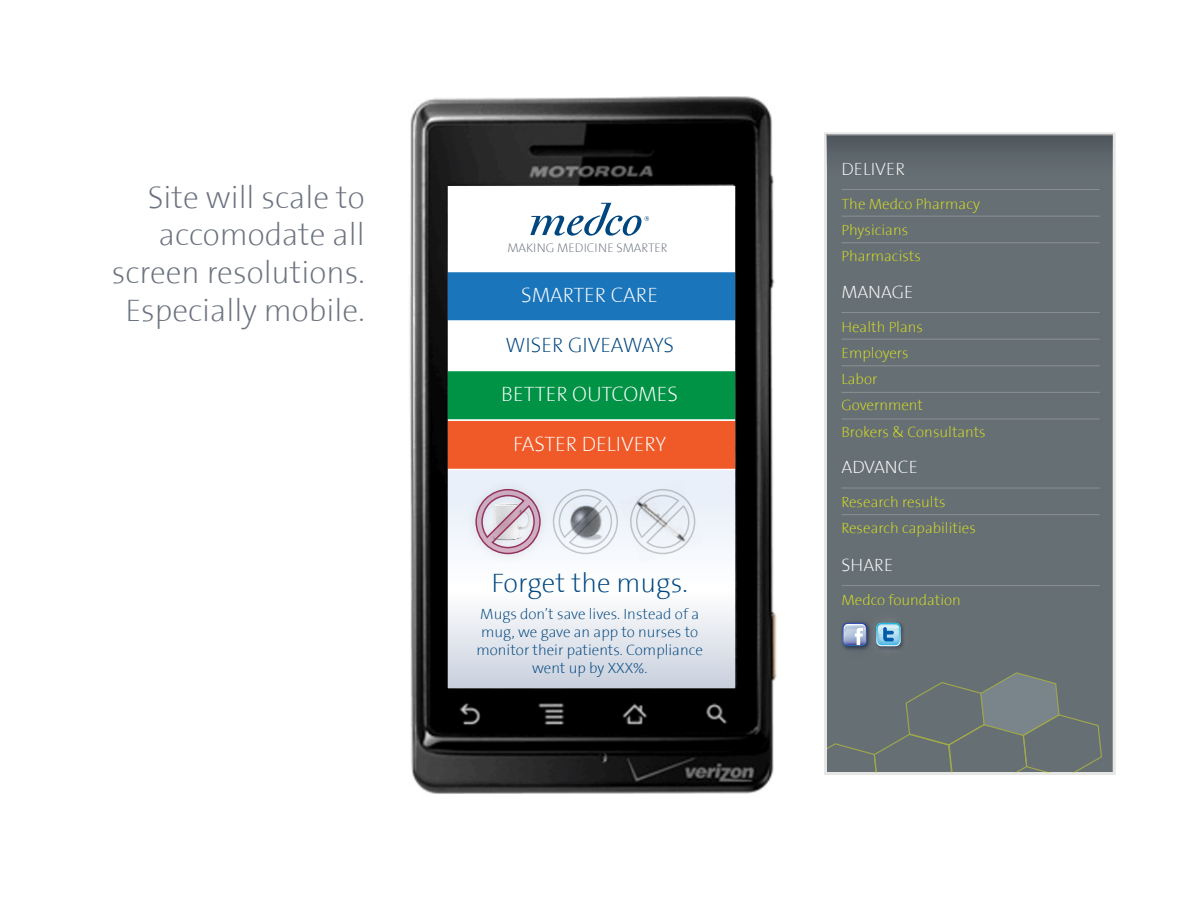
<style>
.page{position:relative;width:1188px;height:918px;background:#fff}
.page>*{position:absolute;margin:0;border:0;box-sizing:border-box;transform-origin:0 0}
.t1{font:200 31.5px/37.8px "The Sans B2";color:#6c7380;text-align:right}
.t2{font:200 27px "The Sans B2";color:#00467f}
.t3{font:200 21px "The Sans B2";color:#fff}
.t4{font:200 21px "The Sans B2";color:#00467f}
.t5{font:200 18px "The Sans B2";color:#fff}
.t6{font:200 15px/26.2px "The Sans B2";color:#d6de23}
.t7{font:200 15px/18px "The Sans B2";color:#00467f;text-align:center}
.t8{font:200 12.6px "The Sans B2";color:#6c7380}
</style>
<div class="page">
<div style="left:825px;top:135px;width:289px;height:638px;background:#666f74"></div>
<div style="left:824px;top:132px;width:292px;height:643px;border:3px solid #e6e6e6"></div>
<hr style="left:842px;top:189px;width:258px;height:1px;background:#b3b3b3">
<hr style="left:842px;top:216px;width:258px;height:1px;background:#b3b3b3">
<hr style="left:842px;top:242px;width:258px;height:1px;background:#b3b3b3">
<hr style="left:842px;top:312px;width:258px;height:1px;background:#b3b3b3">
<hr style="left:842px;top:339px;width:258px;height:1px;background:#b3b3b3">
<hr style="left:842px;top:365px;width:258px;height:1px;background:#b3b3b3">
<hr style="left:842px;top:392px;width:258px;height:1px;background:#b3b3b3">
<hr style="left:842px;top:418px;width:258px;height:2px;background:#b3b3b3">
<hr style="left:842px;top:487px;width:258px;height:2px;background:#b3b3b3">
<hr style="left:842px;top:514px;width:258px;height:1px;background:#b3b3b3">
<hr style="left:842px;top:585px;width:258px;height:1px;background:#b3b3b3">
<img style="left:886px;top:622px;width:18px;height:27px">
<svg style="left:886px;top:623px;width:15px;height:23px"></svg>
<img style="left:843px;top:622px;width:43px;height:29px">
<svg style="left:842px;top:623px;width:25px;height:23px"></svg>
<img style="left:409px;top:96px;width:368px;height:698px">
<img style="left:620px;top:480px;width:83px;height:84px">
<svg style="left:630px;top:489px;width:65px;height:65px"></svg>
<img style="left:463px;top:476px;width:91px;height:91px">
<svg style="left:475px;top:488px;width:66px;height:67px;background:#d3becc"></svg>
<svg style="left:553px;top:489px;width:65px;height:65px"></svg>
<svg style="left:827px;top:672px;width:276px;height:100px"></svg>
<p class="t1" style="left:112px;top:179px;width:254px">Site will scale to accomodate all screen resolutions.<br>Especially mobile.</p>
<p class="t8" style="left:507px;top:242px;width:162px">MAKING MEDICINE SMARTER</p>
<p class="t3" style="left:521px;top:285px;width:139px">SMARTER CARE</p>
<p class="t4" style="left:505px;top:334px;width:170px">WISER GIVEAWAYS</p>
<p class="t3" style="left:501px;top:384px;width:178px">BETTER OUTCOMES</p>
<p class="t3" style="left:513px;top:433px;width:154px">FASTER DELIVERY</p>
<p class="t2" style="left:492px;top:569px;width:198px">Forget the mugs.</p>
<p class="t7" style="left:476px;top:606px;width:228px">Mugs don’t save lives. Instead of a mug, we gave an app to nurses to monitor their patients. Compliance went up by XXX%.</p>
<p class="t5" style="left:842px;top:159px;width:65px">DELIVER</p>
<p class="t6" style="left:842px;top:191px;width:140px">The Medco Pharmacy<br>Physicians<br>Pharmacists</p>
<p class="t5" style="left:842px;top:282px;width:73px">MANAGE</p>
<p class="t6" style="left:842px;top:314px;width:146px">Health Plans<br>Employers<br>Labor<br>Government<br>Brokers &amp; Consultants</p>
<p class="t5" style="left:842px;top:458px;width:78px">ADVANCE</p>
<p class="t6" style="left:842px;top:490px;width:136px">Research results<br>Research capabilities</p>
<p class="t5" style="left:842px;top:555px;width:53px">SHARE</p>
<p class="t6" style="left:842px;top:587px;width:121px">Medco foundation</p>
</div>
